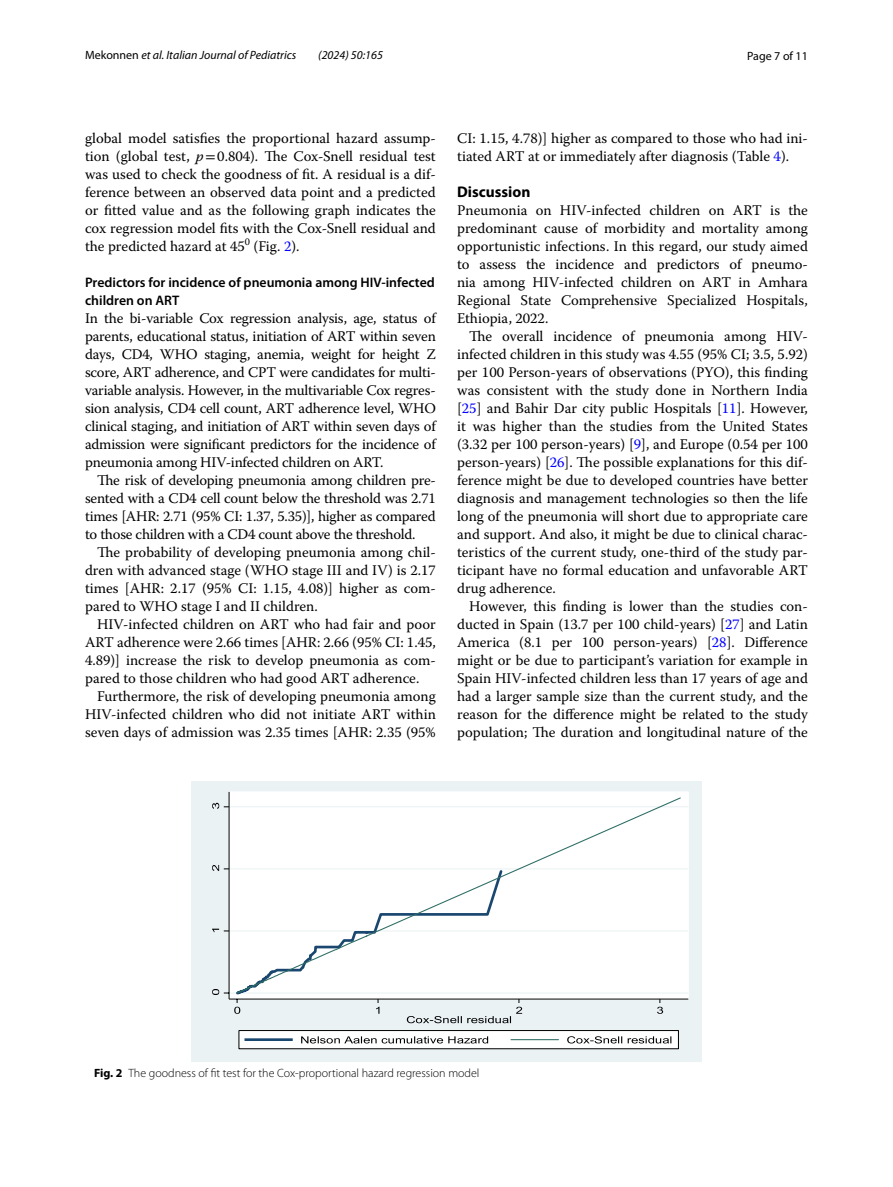
<style>
.page{position:relative;width:893px;height:1187px;background:#fff}
.page>*{position:absolute;margin:0;border:0;box-sizing:border-box;transform-origin:0 0}
.t1{font:700 15.45px "Myriad Pro";color:#000}
.t2{font:14.7px/18px "Warnock Pro";color:#000;text-align:justify}
.t3{font:600 13.8px/18px "Myriad Pro";color:#000}
.t4{font:300 12px "Myriad Pro";color:#000}
.t5{font:italic 12px "Myriad Pro";color:#000}
.t6{font:12px "Myriad Pro";color:#000}
.s1{font-style:normal}
.s2{font-style:italic}
.s3{font-family:"STIX"}
.s4{color:#00f}
.s5{font-weight:700}
</style>
<div class="page">
<div style="left:192px;top:782px;width:509px;height:279px;background:#eaf2f3"></div>
<div style="left:191px;top:781px;width:511px;height:280px;border:1px solid #eaf2f3"></div>
<div style="left:229px;top:791px;width:460px;height:208px;background:#fff"></div>
<hr style="left:229px;top:992px;width:459px;height:1px;background:#eaf2f3">
<hr style="left:229px;top:930px;width:459px;height:1px;background:#eaf2f3">
<hr style="left:229px;top:868px;width:459px;height:1px;background:#eaf2f3">
<hr style="left:229px;top:806px;width:459px;height:1px;background:#eaf2f3">
<svg style="left:522px;top:797px;width:160px;height:135px"></svg>
<hr style="left:229px;top:791px;width:1px;height:207px;background:#000">
<svg style="left:212px;top:802px;width:17px;height:6px"></svg>
<hr style="left:229px;top:998px;width:459px;height:1px;background:#000">
<svg style="left:657px;top:998px;width:6px;height:15px"></svg>
<svg style="left:212px;top:864px;width:310px;height:159px"></svg>
<div style="left:239px;top:1030px;width:440px;height:18px;background:#fff;border:1px solid #000"></div>
<hr style="left:244px;top:1038px;width:49px;height:2px;background:#1a476f">
<svg style="left:301px;top:1036px;width:370px;height:7px"></svg>
<p class="t5" style="left:85px;top:48px;width:213px"><span class="s1">Mekonnen</span> et al. Italian Journal of Pediatrics</p>
<p class="t5" style="left:318px;top:48px;width:66px">(2024) 50:165</p>
<p class="t6" style="left:747px;top:48px;width:62px">Page 7 of 11</p>
<p class="t2" style="left:85px;top:128px;width:352px">global model satisfies the proportional hazard assump&shy;tion (global test, <span class="s2">p</span><span class="s3">=</span>0.804). The Cox-Snell residual test was used to check the goodness of fit. A residual is a dif&shy;ference between an observed data point and a predicted or fitted value and as the following graph indicates the cox regression model fits with the Cox-Snell residual and the predicted hazard at 45<sup>0</sup> (Fig. <span class="s4">2</span>).</p>
<p class="t3" style="left:85px;top:273px;width:351px">Predictors for incidence of pneumonia among HIV‑infected children on ART</p>
<p class="t2" style="left:85px;top:308px;width:352px">In the bi-variable Cox regression analysis, age, status of parents, educational status, initiation of ART within seven days, CD4, WHO staging, anemia, weight for height Z score, ART adherence, and CPT were candidates for multi&shy;variable analysis. However, in the multivariable Cox regres&shy;sion analysis, CD4 cell count, ART adherence level, WHO clinical staging, and initiation of ART within seven days of admission were significant predictors for the incidence of pneumonia among HIV-infected children on ART.</p>
<p class="t2" style="left:85px;top:470px;width:352px;text-indent:12px">The risk of developing pneumonia among children pre&shy;sented with a CD4 cell count below the threshold was 2.71 times [AHR: 2.71 (95% CI: 1.37, 5.35)], higher as compared to those children with a CD4 count above the threshold.</p>
<p class="t2" style="left:85px;top:542px;width:352px;text-indent:12px">The probability of developing pneumonia among chil&shy;dren with advanced stage (WHO stage III and IV) is 2.17 times [AHR: 2.17 (95% CI: 1.15, 4.08)] higher as com&shy;pared to WHO stage I and II children.</p>
<p class="t2" style="left:85px;top:614px;width:352px;text-indent:12px">HIV-infected children on ART who had fair and poor ART adherence were 2.66 times [AHR: 2.66 (95% CI: 1.45, 4.89)] increase the risk to develop pneumonia as com&shy;pared to those children who had good ART adherence.</p>
<p class="t2" style="left:85px;top:686px;width:352px;text-indent:12px">Furthermore, the risk of developing pneumonia among HIV-infected children who did not initiate ART within seven days of admission was 2.35 times [AHR: 2.35 (95%</p>
<p class="t2" style="left:457px;top:128px;width:352px">CI: 1.15, 4.78)] higher as compared to those who had ini&shy;tiated ART at or immediately after diagnosis (Table <span class="s4">4</span>).</p>
<p class="t1" style="left:457px;top:181px;width:75px">Discussion</p>
<p class="t2" style="left:457px;top:200px;width:352px">Pneumonia on HIV-infected children on ART is the predominant cause of morbidity and mortality among opportunistic infections. In this regard, our study aimed to assess the incidence and predictors of pneumo&shy;nia among HIV-infected children on ART in Amhara Regional State Comprehensive Specialized Hospitals, Ethiopia, 2022.</p>
<p class="t2" style="left:457px;top:326px;width:352px;text-indent:12px">The overall incidence of pneumonia among HIV&shy;infected children in this study was 4.55 (95% CI; 3.5, 5.92) per 100 Person-years of observations (PYO), this finding was consistent with the study done in Northern India [<span class="s4">25</span>] and Bahir Dar city public Hospitals [<span class="s4">11</span>]. However, it was higher than the studies from the United States (3.32 per 100 person-years) [<span class="s4">9</span>], and Europe (0.54 per 100 person-years) [<span class="s4">26</span>]. The possible explanations for this dif&shy;ference might be due to developed countries have better diagnosis and management technologies so then the life long of the pneumonia will short due to appropriate care and support. And also, it might be due to clinical charac&shy;teristics of the current study, one-third of the study par&shy;ticipant have no formal education and unfavorable ART drug adherence.</p>
<p class="t2" style="left:457px;top:596px;width:352px;text-indent:12px">However, this finding is lower than the studies con&shy;ducted in Spain (13.7 per 100 child-years) [<span class="s4">27</span>] and Latin America (8.1 per 100 person-years) [<span class="s4">28</span>]. Difference might or be due to participant’s variation for example in Spain HIV-infected children less than 17 years of age and had a larger sample size than the current study, and the reason for the difference might be related to the study population; The duration and longitudinal nature of the</p>
<p class="t4" style="left:94px;top:1066px;width:387px"><span class="s5">Fig. 2</span> The goodness of fit test for the Cox-proportional hazard regression model</p>
</div>
